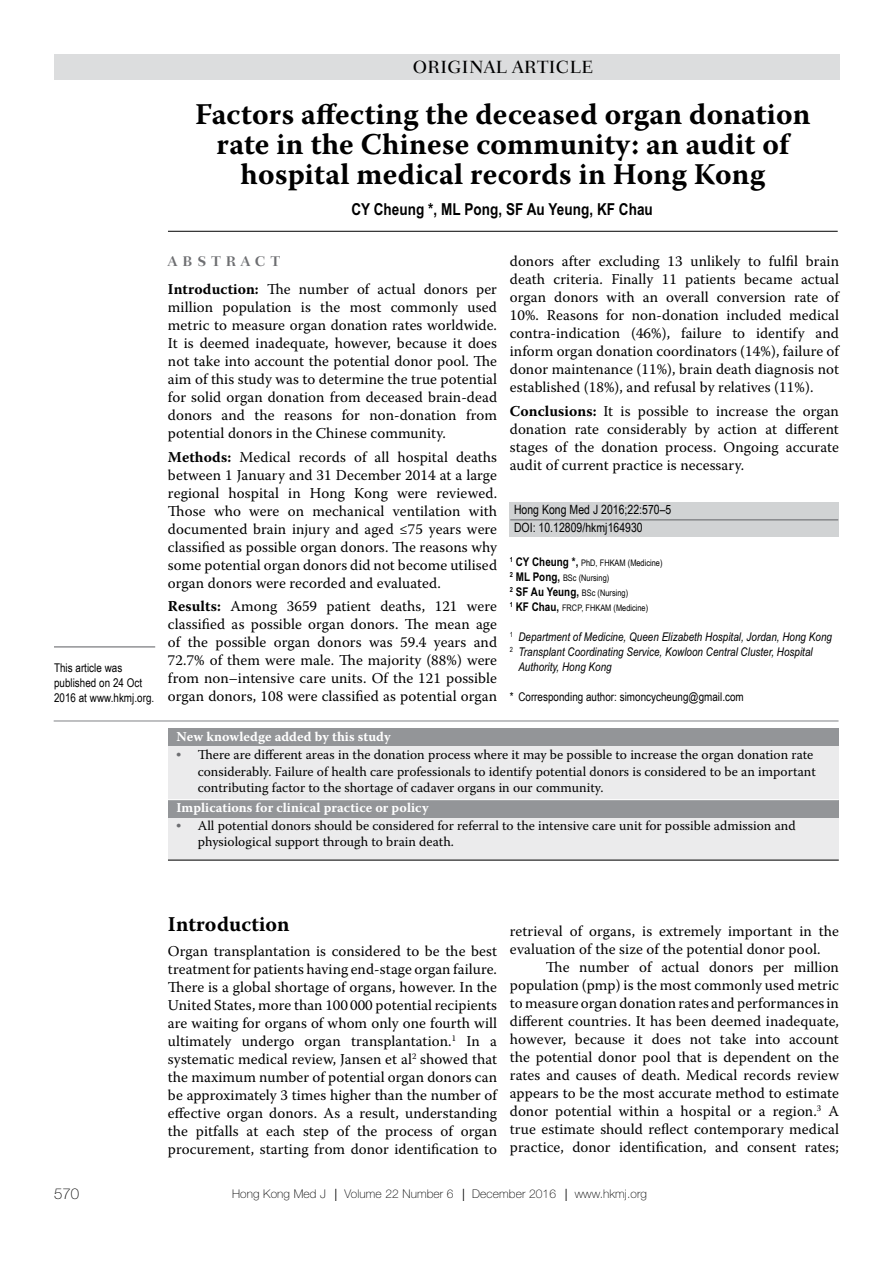
<style>
.page{position:relative;width:893px;height:1263px;background:#fff}
.page>*{position:absolute;margin:0;border:0;box-sizing:border-box;transform-origin:0 0}
.t1{font:700 30px/30px "Warnock Pro";letter-spacing:.005em;color:#000;text-align:center}
.t2{font:700 21px "Warnock Pro";letter-spacing:.005em;color:#000}
.t3{font:500 18px "Fairfield LH";color:#000}
.t4{font:700 16.5px "Arial Narrow";letter-spacing:.005em;color:#000}
.t5{font:15px/18px "Warnock Pro";letter-spacing:.005em;color:#000;text-align:justify}
.t6{font:100 15px "Helvetica Neue";color:#000}
.t7{font:700 14.25px "Fairfield LH";letter-spacing:.35em;color:#6d6e71}
.t8{font:13.5px/16.5px "Warnock Pro";letter-spacing:.005em;color:#000}
.t9{font:700 13.5px "Warnock Pro";letter-spacing:.005em;color:#fff}
.t10{font:12.75px/18px "Arial Narrow";letter-spacing:.005em;color:#000}
.t11{font:italic 12px "Arial Narrow";letter-spacing:.005em;color:#000}
.t12{font:12px/15px "Arial Narrow";letter-spacing:.005em;color:#000}
.t13{font:100 12px "Helvetica Neue";letter-spacing:.01em;color:#000}
.t14{font:9px/15px "Arial Narrow";letter-spacing:.005em;color:#000}
.s1{font-weight:700}
.s2{font-weight:700;font-size:12px}
.s3{font-family:"Times";color:#6d6e71}
</style>
<div class="page">
<div style="left:510px;top:503px;width:329px;height:34px;background:#d1d3d4"></div>
<hr style="left:168px;top:231px;width:670px;height:1px;background:#000">
<hr style="left:54px;top:721px;width:784px;height:1px;background:#808285">
<div style="left:168px;top:728px;width:671px;height:132px;background:#ebebec"></div>
<div style="left:168px;top:728px;width:671px;height:17px;background:#939598"></div>
<div style="left:168px;top:800px;width:671px;height:17px;background:#939598"></div>
<hr style="left:168px;top:799px;width:671px;height:1px;background:#fff">
<hr style="left:168px;top:860px;width:671px;height:1px;background:#000">
<div style="left:54px;top:54px;width:785px;height:26px;background:#dcddde"></div>
<hr style="left:510px;top:519px;width:328px;height:1px;background:#6d6e71">
<hr style="left:54px;top:646px;width:101px;height:1px;background:#6d6e71">
<p class="t3" style="left:413px;top:57px;width:27px">ORIGINAL</p>
<p class="t3" style="left:512px;top:57px;width:25px">ARTICLE</p>
<h1 class="t1" style="left:195px;top:99px;width:617px">Factors affecting the deceased organ donation rate in the Chinese community: an audit of hospital medical records in Hong Kong</h1>
<p class="t4" style="left:351px;top:200px;width:303px">CY Cheung *, ML Pong, SF Au Yeung, KF Chau</p>
<p class="t12" style="left:54px;top:660px;width:102px">This article was published on 24 Oct<br>2016 at www.hkmj.org.</p>
<p class="t7" style="left:168px;top:252px;width:113px">ABSTRACT</p>
<p class="t5" style="left:168px;top:280px;width:331px"><span class="s1">Introduction:</span> The number of actual donors per million population is the most commonly used metric to measure organ donation rates worldwide.<br>It is deemed inadequate, however, because it does not take into account the potential donor pool. The aim of this study was to determine the true potential for solid organ donation from deceased brain-dead donors and the reasons for non-donation from potential donors in the Chinese community.</p>
<p class="t5" style="left:168px;top:447px;width:331px"><span class="s1">Methods:</span> Medical records of all hospital deaths between 1 January and 31 December 2014 at a large regional hospital in Hong Kong were reviewed.<br>Those who were on mechanical ventilation with documented brain injury and aged ≤75 years were classified as possible organ donors. The reasons why some potential organ donors did not become utilised organ donors were recorded and evaluated.</p>
<p class="t5" style="left:168px;top:597px;width:331px"><span class="s1">Results:</span> Among 3659 patient deaths, 121 were classified as possible organ donors. The mean age of the possible organ donors was 59.4 years and 72.7% of them were male. The majority (88%) were from non–intensive care units. Of the 121 possible organ donors, 108 were classified as potential organ</p>
<p class="t5" style="left:510px;top:252px;width:331px">donors after excluding 13 unlikely to fulfil brain death criteria. Finally 11 patients became actual organ donors with an overall conversion rate of 10%. Reasons for non-donation included medical contra-indication (46%), failure to identify and inform organ donation coordinators (14%), failure of donor maintenance (11%), brain death diagnosis not established (18%), and refusal by relatives (11%).</p>
<p class="t5" style="left:510px;top:402px;width:331px"><span class="s1">Conclusions:</span> It is possible to increase the organ donation rate considerably by action at different stages of the donation process. Ongoing accurate audit of current practice is necessary.</p>
<p class="t10" style="left:514px;top:500px;width:159px">Hong Kong Med J 2016;22:570–5<br>DOI: 10.12809/hkmj164930</p>
<p class="t14" style="left:510px;top:555px;width:154px"><sup>1</sup> <span class="s2">CY Cheung *,</span> PhD, FHKAM (Medicine)<br><sup>2</sup> <span class="s2">ML Pong,</span> BSc (Nursing)<br><sup>2</sup> <span class="s2">SF Au Yeung,</span> BSc (Nursing)<br><sup>1</sup> <span class="s2">KF Chau,</span> FRCP, FHKAM (Medicine)</p>
<p class="t11" style="left:510px;top:630px;width:324px"><sup>1</sup> Department of Medicine, Queen Elizabeth Hospital, Jordan, Hong Kong</p>
<p class="t11" style="left:510px;top:645px;width:304px"><sup>2</sup> Transplant Coordinating Service, Kowloon Central Cluster, Hospital</p>
<p class="t11" style="left:518px;top:660px;width:95px">Authority, Hong Kong</p>
<p class="t12" style="left:510px;top:689px;width:235px">* Corresponding author: simoncycheung@gmail.com</p>
<p class="t9" style="left:176px;top:729px;width:216px">New knowledge added by this study</p>
<p class="t8" style="left:198px;top:746px;width:620px;text-indent:-21px"><span class="s3">•</span> There are different areas in the donation process where it may be possible to increase the organ donation rate considerably. Failure of health care professionals to identify potential donors is considered to be an important contributing factor to the shortage of cadaver organs in our community.</p>
<p class="t9" style="left:176px;top:799px;width:254px">Implications for clinical practice or policy</p>
<p class="t8" style="left:198px;top:817px;width:599px;text-indent:-21px"><span class="s3">•</span> All potential donors should be considered for referral to the intensive care unit for possible admission and physiological support through to brain death.</p>
<h2 class="t2" style="left:168px;top:911px;width:123px">Introduction</h2>
<p class="t5" style="left:168px;top:941px;width:331px">Organ transplantation is considered to be the best treatment for patients having end-stage organ failure.<br>There is a global shortage of organs, however. In the United States, more than 100 000 potential recipients are waiting for organs of whom only one fourth will ultimately undergo organ transplantation.<sup>1</sup> In a systematic medical review, Jansen et al<sup>2</sup> showed that the maximum number of potential organ donors can be approximately 3 times higher than the number of effective organ donors. As a result, understanding the pitfalls at each step of the process of organ procurement, starting from donor identification to</p>
<p class="t5" style="left:510px;top:922px;width:331px">retrieval of organs, is extremely important in the evaluation of the size of the potential donor pool.</p>
<p class="t5" style="left:510px;top:958px;width:331px;text-indent:36px">The number of actual donors per million population (pmp) is the most commonly used metric to measure organ donation rates and performances in different countries. It has been deemed inadequate, however, because it does not take into account the potential donor pool that is dependent on the rates and causes of death. Medical records review appears to be the most accurate method to estimate donor potential within a hospital or a region.<sup>3</sup> A true estimate should reflect contemporary medical practice, donor identification, and consent rates;</p>
<p class="t6" style="left:54px;top:1186px;width:27px">570</p>
<p class="t13" style="left:232px;top:1187px;width:416px">Hong Kong Med J ⎥ Volume 22 Number 6 ⎥ December 2016 ⎥ www.hkmj.org</p>
</div>
